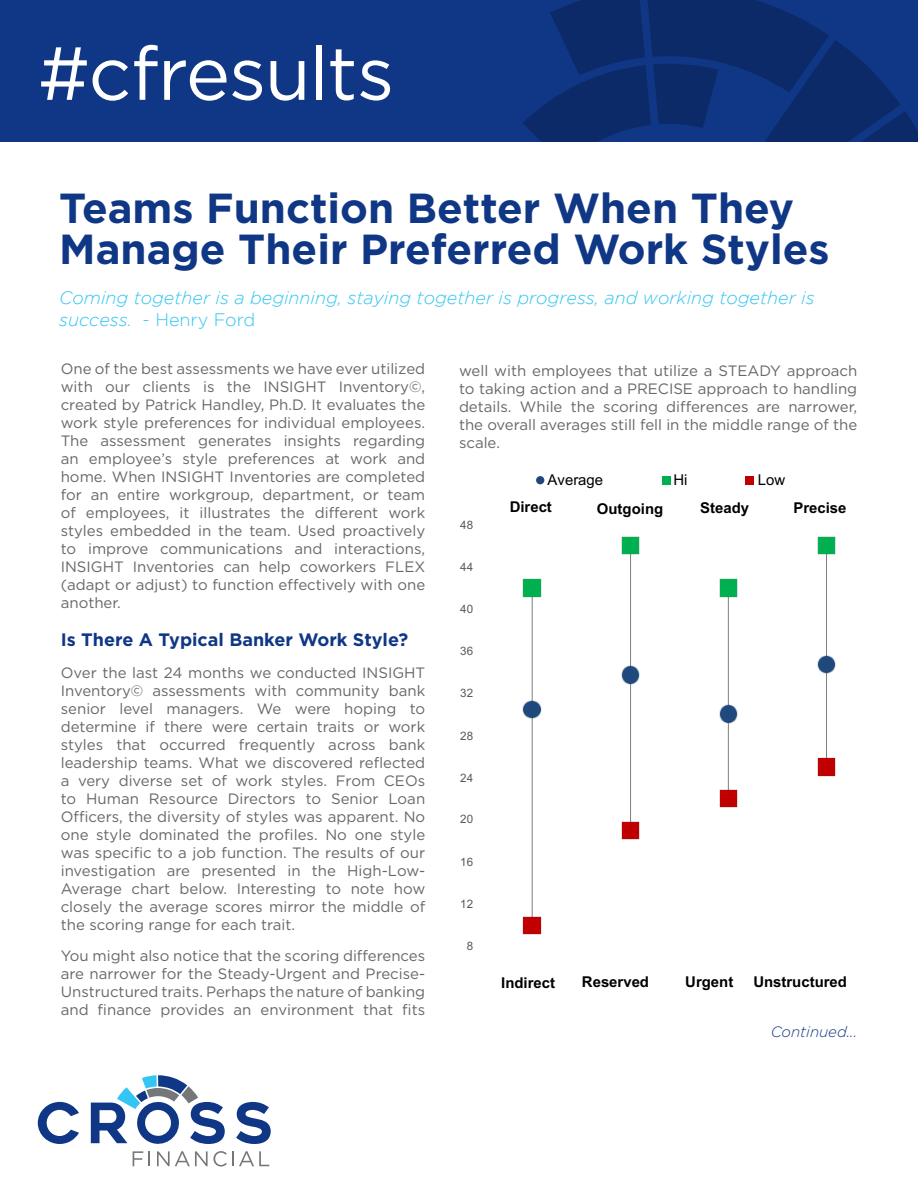
<style>
.page{position:relative;width:918px;height:1188px;background:#fff}
.page>*{position:absolute;margin:0;border:0;box-sizing:border-box;transform-origin:0 0}
.t1{font:75px "Gotham HTF";letter-spacing:-.02em;color:#fff}
.t2{font:700 42px/40.5px "Gotham HTF";color:#103785}
.t3{font:italic 300 18px/21.6px "Gotham";color:#33c5f3}
.t4{font:700 18px "Gotham HTF";color:#103785}
.t5{font:15px/18px "Gotham HTF";color:#67676a;text-align:justify}
.t6{font:italic 300 15px "Gotham HTF";color:#103785}
.t7{font:700 14.85px "Arial";color:#000}
.t8{font:14.85px "Arial";color:#000}
.t9{font:11.55px "Arial";letter-spacing:.015em;color:#595959}
.s1{font-style:normal}
</style>
<div class="page">
<div style="left:0;top:0;width:918px;height:141px;background:#103785"></div>
<svg style="left:523px;top:0;width:395px;height:141px"></svg>
<svg style="left:38px;top:1102px;width:41px;height:42px"></svg>
<svg style="left:236px;top:1102px;width:35px;height:42px"></svg>
<svg style="left:91px;top:1075px;width:134px;height:69px"></svg>
<svg style="left:133px;top:1151px;width:10px;height:15px"></svg>
<svg style="left:149px;top:1151px;width:1px;height:15px"></svg>
<svg style="left:157px;top:1151px;width:112px;height:16px"></svg>
<hr style="left:532px;top:588px;width:1px;height:337px;background:#7f7f7f">
<hr style="left:630px;top:546px;width:1px;height:285px;background:#7f7f7f">
<hr style="left:728px;top:588px;width:1px;height:210px;background:#7f7f7f">
<hr style="left:826px;top:546px;width:1px;height:221px;background:#7f7f7f">
<img style="left:523px;top:701px;width:18px;height:18px">
<img style="left:621px;top:666px;width:19px;height:18px">
<img style="left:719px;top:705px;width:18px;height:18px">
<img style="left:817px;top:655px;width:18px;height:18px">
<img style="left:523px;top:579px;width:18px;height:18px">
<img style="left:621px;top:537px;width:19px;height:18px">
<img style="left:719px;top:579px;width:18px;height:18px">
<img style="left:817px;top:537px;width:18px;height:18px">
<img style="left:523px;top:916px;width:18px;height:18px">
<img style="left:621px;top:822px;width:19px;height:18px">
<img style="left:719px;top:789px;width:18px;height:19px">
<img style="left:817px;top:758px;width:18px;height:18px">
<div style="left:536px;top:476px;width:8px;height:8px;background:#1f497d;border-radius:50%"></div>
<div style="left:662px;top:476px;width:8px;height:8px;background:#00b050"></div>
<div style="left:746px;top:476px;width:8px;height:8px;background:#c00000"></div>
<p class="t1" style="left:38px;top:32px;width:358px">#cfresults</p>
<p class="t2" style="left:59px;top:187px;width:772px">Teams Function Better When They<br>Manage Their Preferred Work Styles</p>
<p class="t3" style="left:59px;top:287px;width:757px">Coming together is a beginning, staying together is progress, and working together is success. <span class="s1">- Henry Ford</span></p>
<p class="t5" style="left:61px;top:359px;width:366px">One of the best assessments we have ever utilized with our clients is the INSIGHT Inventory©, created by Patrick Handley, Ph.D. It evaluates the work style preferences for individual employees.<br>The assessment generates insights regarding an employee’s style preferences at work and home. When INSIGHT Inventories are completed for an entire workgroup, department, or team of employees, it illustrates the different work styles embedded in the team. Used proactively to improve communications and interactions, INSIGHT Inventories can help coworkers FLEX (adapt or adjust) to function effectively with one another.</p>
<p class="t4" style="left:61px;top:629px;width:349px">Is There A Typical Banker Work Style?</p>
<p class="t5" style="left:61px;top:663px;width:366px">Over the last 24 months we conducted INSIGHT Inventory© assessments with community bank senior level managers. We were hoping to determine if there were certain traits or work styles that occurred frequently across bank leadership teams. What we discovered reflected a very diverse set of work styles. From CEOs to Human Resource Directors to Senior Loan Officers, the diversity of styles was apparent. No one style dominated the profiles. No one style was specific to a job function. The results of our investigation are presented in the High-Low-Average chart below. Interesting to note how closely the average scores mirror the middle of the scoring range for each trait.</p>
<p class="t5" style="left:61px;top:947px;width:366px">You might also notice that the scoring differences are narrower for the Steady-Urgent and Precise-Unstructured traits. Perhaps the nature of banking and finance provides an environment that fits</p>
<p class="t5" style="left:459px;top:362px;width:400px">well with employees that utilize a STEADY approach to taking action and a PRECISE approach to handling details. While the scoring differences are narrower, the overall averages still fell in the middle range of the scale.</p>
<p class="t8" style="left:548px;top:470px;width:57px">Average</p>
<p class="t8" style="left:673px;top:470px;width:16px">Hi</p>
<p class="t8" style="left:758px;top:470px;width:29px">Low</p>
<p class="t9" style="left:460px;top:517px;width:15px">48</p>
<p class="t9" style="left:460px;top:559px;width:15px">44</p>
<p class="t9" style="left:460px;top:601px;width:15px">40</p>
<p class="t9" style="left:460px;top:643px;width:15px">36</p>
<p class="t9" style="left:460px;top:685px;width:15px">32</p>
<p class="t9" style="left:460px;top:728px;width:15px">28</p>
<p class="t9" style="left:460px;top:770px;width:15px">24</p>
<p class="t9" style="left:460px;top:811px;width:15px">20</p>
<p class="t9" style="left:460px;top:854px;width:15px">16</p>
<p class="t9" style="left:460px;top:896px;width:15px">12</p>
<p class="t9" style="left:467px;top:938px;width:8px">8</p>
<p class="t7" style="left:510px;top:496px;width:44px">Direct</p>
<p class="t7" style="left:597px;top:499px;width:68px">Outgoing</p>
<p class="t7" style="left:700px;top:498px;width:50px">Steady</p>
<p class="t7" style="left:793px;top:497px;width:55px">Precise</p>
<p class="t7" style="left:501px;top:973px;width:55px">Indirect</p>
<p class="t7" style="left:582px;top:972px;width:69px">Reserved</p>
<p class="t7" style="left:685px;top:971px;width:50px">Urgent</p>
<p class="t7" style="left:753px;top:971px;width:95px">Unstructured</p>
<p class="t6" style="left:771px;top:1023px;width:88px">Continued...</p>
</div>
